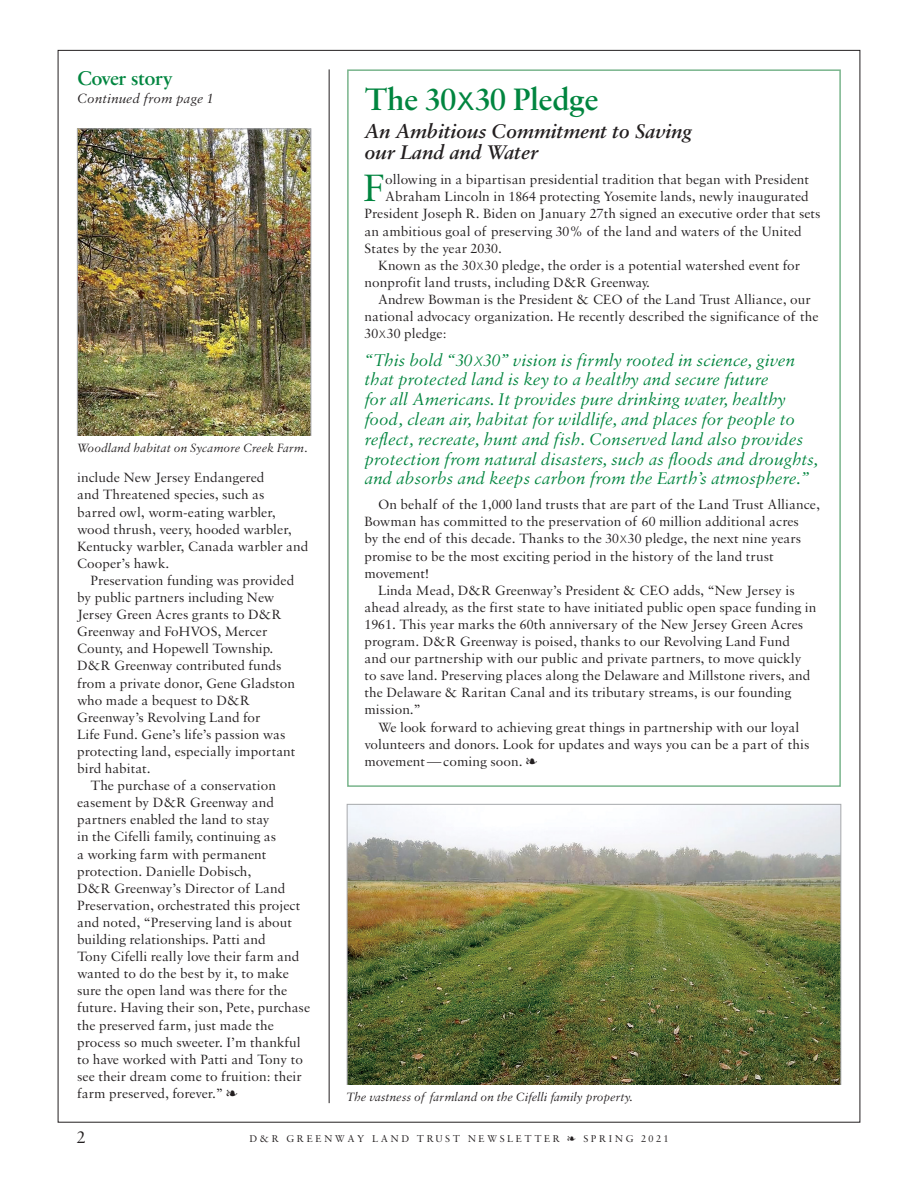
<style>
.page{position:relative;width:918px;height:1188px;background:#fff}
.page>*{position:absolute;margin:0;border:0;box-sizing:border-box;transform-origin:0 0}
.Normal-first{font:40.5px "Sabon";color:#00853f}
.basic-head{font:600 33px "Sabon";letter-spacing:-.015em;color:#00853f}
.h-2{font:italic 600 21px/21px "Sabon";color:#231f20}
.t1{font:600 21px "Sabon";letter-spacing:-.02em;color:#00853f}
.pullquote-2{font:italic 18px/19.8px "Sabon";letter-spacing:-.005em;color:#00853f}
.t2{font:18px "Sabon";color:#231f20}
.Normal-first-2{font:14.25px/17.1px "Sabon";letter-spacing:.005em;color:#231f20}
.t3{font:italic 14.25px "Sabon";letter-spacing:.005em;color:#231f20}
.t4{font:italic 12.75px "Sabon";letter-spacing:-.005em;color:#231f20}
.t5{font:10.5px "Sabon";letter-spacing:.24em;color:#231f20}
.s1{font-family:"Letter Gothic Std";font-weight:700}
.s2{font-family:"Letter Gothic Std"}
</style>
<div class="page">
<hr style="left:329px;top:69px;width:1px;height:1034px;background:#231f20">
<div style="left:347px;top:69px;width:494px;height:718px;border:2px solid #78b48b"></div>
<img style="left:349px;top:806px;width:490px;height:279px">
<img style="left:79px;top:131px;width:230px;height:305px">
<div style="left:77px;top:129px;width:234px;height:322px;border:1px solid #a7a9ac"></div>
<div style="left:74px;top:436px;width:245px;height:27px;background:#fff"></div>
<p class="t1" style="left:77px;top:65px;width:97px">Cover story</p>
<p class="t3" style="left:77px;top:90px;width:138px">Continued from page 1</p>
<p class="basic-head" style="left:364px;top:79px;width:236px">The 30<span class="s1">x</span>30 Pledge</p>
<p class="h-2" style="left:364px;top:121px;width:329px">An Ambitious Commitment to Saving our Land and Water</p>
<p class="Normal-first" style="left:364px;top:163px;width:23px">F</p>
<p class="Normal-first-2" style="left:385px;top:171px;width:425px">ollowing in a bipartisan presidential tradition that began with President</p>
<p class="Normal-first-2" style="left:385px;top:188px;width:425px">Abraham Lincoln in 1864 protecting Yosemite lands, newly inaugurated</p>
<p class="Normal-first-2" style="left:364px;top:205px;width:458px">President Joseph R. Biden on January 27th signed an executive order that sets</p>
<p class="Normal-first-2" style="left:364px;top:222px;width:439px">an ambitious goal of preserving 30% of the land and waters of the United</p>
<p class="Normal-first-2" style="left:364px;top:239px;width:139px">States by the year 2030.</p>
<p class="Normal-first-2" style="left:364px;top:256px;width:437px;text-indent:14px">Known as the 30<span class="s2">x</span>30 pledge, the order is a potential watershed event for nonprofit land trusts, including D&amp;R Greenway.</p>
<p class="Normal-first-2" style="left:364px;top:290px;width:456px;text-indent:14px">Andrew Bowman is the President &amp; CEO of the Land Trust Alliance, our national advocacy organization. He recently described the significance of the<br>30<span class="s2">x</span>30 pledge:</p>
<p class="pullquote-2" style="left:364px;top:350px;width:455px">“This bold “30<span class="s2">x</span>30” vision is firmly rooted in science, given that protected land is key to a healthy and secure future<br>for all Americans. It provides pure drinking water, healthy food, clean air, habitat for wildlife, and places for people to reflect, recreate, hunt and fish. Conserved land also provides protection from natural disasters, such as floods and droughts, and absorbs and keeps carbon from the Earth’s atmosphere.”</p>
<p class="Normal-first-2" style="left:364px;top:496px;width:457px;text-indent:14px">On behalf of the 1,000 land trusts that are part of the Land Trust Alliance, Bowman has committed to the preservation of 60 million additional acres<br>by the end of this decade. Thanks to the 30<span class="s2">x</span>30 pledge, the next nine years promise to be the most exciting period in the history of the land trust movement!</p>
<p class="Normal-first-2" style="left:364px;top:581px;width:453px;text-indent:14px">Linda Mead, D&amp;R Greenway’s President &amp; CEO adds, “New Jersey is ahead already, as the first state to have initiated public open space funding in 1961. This year marks the 60th anniversary of the New Jersey Green Acres program. D&amp;R Greenway is poised, thanks to our Revolving Land Fund<br>and our partnership with our public and private partners, to move quickly to save land. Preserving places along the Delaware and Millstone rivers, and the Delaware &amp; Raritan Canal and its tributary streams, is our founding mission.”</p>
<p class="Normal-first-2" style="left:364px;top:718px;width:446px;text-indent:14px">We look forward to achieving great things in partnership with our loyal volunteers and donors. Look for updates and ways you can be a part of this movement—coming soon. ❧</p>
<p class="t4" style="left:77px;top:440px;width:232px">Woodland habitat on Sycamore Creek Farm.</p>
<p class="Normal-first-2" style="left:77px;top:469px;width:233px">include New Jersey Endangered<br>and Threatened species, such as<br>barred owl, worm-eating warbler, wood thrush, veery, hooded warbler,<br>Kentucky warbler, Canada warbler and<br>Cooper’s hawk.</p>
<p class="Normal-first-2" style="left:77px;top:572px;width:220px;text-indent:14px">Preservation funding was provided by public partners including New<br>Jersey Green Acres grants to D&amp;R<br>Greenway and FoHVOS, Mercer<br>County, and Hopewell Township.<br>D&amp;R Greenway contributed funds from a private donor, Gene Gladston who made a bequest to D&amp;R<br>Greenway’s Revolving Land for<br>Life Fund. Gene’s life’s passion was protecting land, especially important bird habitat.</p>
<p class="Normal-first-2" style="left:77px;top:777px;width:234px;text-indent:14px">The purchase of a conservation easement by D&amp;R Greenway and partners enabled the land to stay<br>in the Cifelli family, continuing as<br>a working farm with permanent protection. Danielle Dobisch,<br>D&amp;R Greenway’s Director of Land Preservation, orchestrated this project and noted, “Preserving land is about building relationships. Patti and<br>Tony Cifelli really love their farm and wanted to do the best by it, to make sure the open land was there for the future. Having their son, Pete, purchase the preserved farm, just made the process so much sweeter. I’m thankful to have worked with Patti and Tony to see their dream come to fruition: their farm preserved, forever.” ❧</p>
<p class="t4" style="left:346px;top:1089px;width:288px">The vastness of farmland on the Cifelli family property.</p>
<p class="t2" style="left:77px;top:1126px;width:10px">2</p>
<p class="t5" style="left:249px;top:1132px;width:421px">D&amp;R GREENWAY LAND TRUST NEWSLETTER ❧ SPRING 2021</p>
</div>
